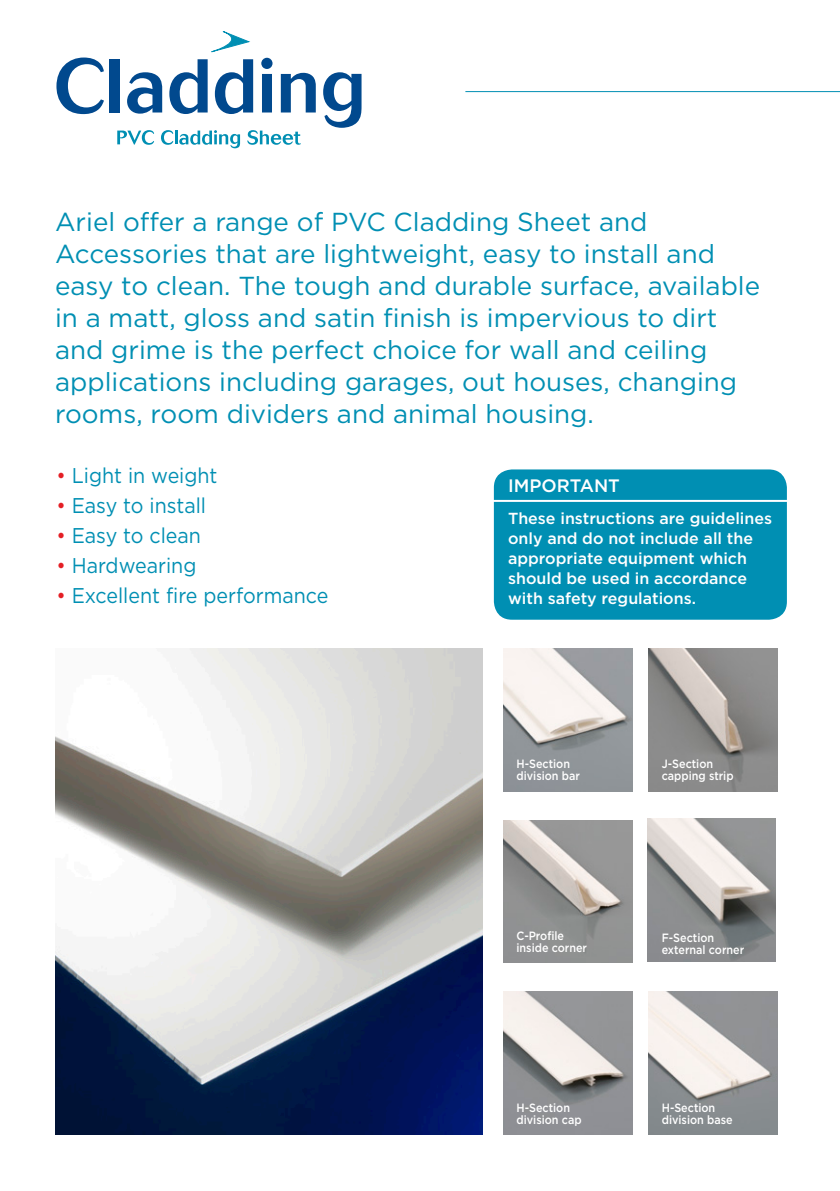
<style>
.page{position:relative;width:840px;height:1191px;background:#fff}
.page>*{position:absolute;margin:0;border:0;box-sizing:border-box;transform-origin:0 0}
.t1{font:26px/32px "Gotham";color:#008fb3}
.t2{font:21.4px "Gotham";color:#008fb3;scale:.92 1}
.t3{font:500 18px "Gotham";color:#fff}
.t4{font:500 16px/20px "Gotham";color:#fff}
.t5{font:500 12px/12px "Gotham";color:#fff;scale:.9 1}
.s1{color:#e41f25}
</style>
<div class="page">
<img style="left:55px;top:648px;width:427px;height:486px">
<img style="left:503px;top:648px;width:128px;height:143px">
<img style="left:648px;top:648px;width:129px;height:143px">
<img style="left:503px;top:820px;width:128px;height:142px">
<img style="left:503px;top:991px;width:128px;height:143px">
<img style="left:647px;top:819px;width:128px;height:142px">
<img style="left:648px;top:991px;width:129px;height:143px">
<div style="left:492px;top:468px;width:295px;height:152px;background:#008fb3;border-radius:19px"></div>
<hr style="left:492px;top:500px;width:295px;height:2px;background:#fff">
<div style="left:491px;top:467px;width:297px;height:154px;border:2px solid #fff;border-radius:19px"></div>
<hr style="left:465px;top:91px;width:374px;height:1px;background:#008fb3">
<svg style="left:211px;top:31px;width:38px;height:21px"></svg>
<svg style="left:56px;top:58px;width:48px;height:56px"></svg>
<div style="left:110px;top:59px;width:10px;height:53px;background:#01498e"></div>
<svg style="left:127px;top:72px;width:35px;height:42px"></svg>
<svg style="left:169px;top:59px;width:38px;height:55px"></svg>
<svg style="left:215px;top:59px;width:38px;height:55px"></svg>
<svg style="left:261px;top:58px;width:11px;height:54px"></svg>
<svg style="left:281px;top:73px;width:34px;height:39px"></svg>
<svg style="left:323px;top:72px;width:38px;height:56px"></svg>
<svg style="left:117px;top:130px;width:37px;height:15px"></svg>
<svg style="left:161px;top:130px;width:79px;height:18px"></svg>
<svg style="left:247px;top:130px;width:54px;height:15px"></svg>
<p class="t1" style="left:55px;top:205px;width:706px">Ariel offer a range of PVC Cladding Sheet and Accessories that are lightweight, easy to install and easy to clean. The tough and durable surface, available in a matt, gloss and satin finish is impervious to dirt and grime is the perfect choice for wall and ceiling applications including garages, out houses, changing rooms, room dividers and animal housing.</p>
<p class="t2" style="left:56px;top:463px;width:176px"><span class="s1">•</span> Light in weight</p>
<p class="t2" style="left:56px;top:493px;width:164px"><span class="s1">•</span> Easy to install</p>
<p class="t2" style="left:56px;top:523px;width:158px"><span class="s1">•</span> Easy to clean</p>
<p class="t2" style="left:56px;top:553px;width:153px"><span class="s1">•</span> Hardwearing</p>
<p class="t2" style="left:56px;top:583px;width:297px"><span class="s1">•</span> Excellent fire performance</p>
<p class="t3" style="left:507px;top:476px;width:113px">IMPORTANT</p>
<p class="t4" style="left:507px;top:508px;width:265px">These instructions are guidelines only and do not include all the appropriate equipment which should be used in accordance with safety regulations.</p>
<p class="t5" style="left:516px;top:757px;width:72px">H-Section division bar</p>
<p class="t5" style="left:516px;top:929px;width:54px">C-Profile</p>
<p class="t5" style="left:516px;top:941px;width:80px">inside corner</p>
<p class="t5" style="left:661px;top:757px;width:81px">J-Section capping strip</p>
<p class="t5" style="left:661px;top:931px;width:93px">F-Section external corner</p>
<p class="t5" style="left:516px;top:1101px;width:74px">H-Section division cap</p>
<p class="t5" style="left:661px;top:1101px;width:80px">H-Section division base</p>
</div>
